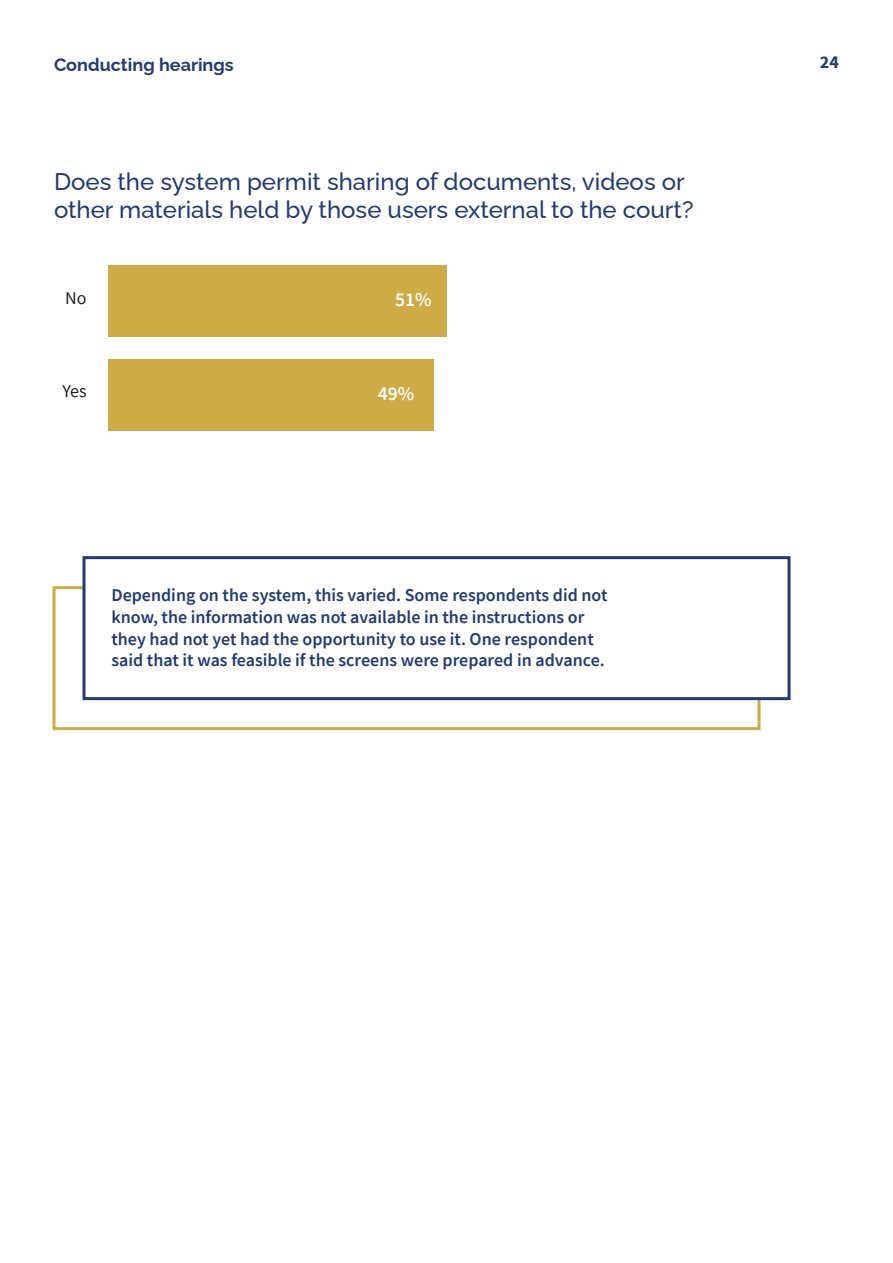
<style>
.page{position:relative;width:893px;height:1263px;background:#fff}
.page>*{position:absolute;margin:0;border:0;box-sizing:border-box;transform-origin:0 0}
.t1{font:500 24px/28.8px "Raleway";color:#213b75}
.t2{font:600 19.5px "Source Sans Pro";color:#fff}
.t3{font:600 18px/21.6px "Source Sans Pro";color:#213b75}
.t4{font:700 18px "Raleway";color:#213b75}
.t5{font:18px "Source Sans Pro";color:#231f20}
.t6{font:700 18px "Source Sans Pro";color:#213b75}
</style>
<div class="page">
<div style="left:52px;top:586px;width:708px;height:144px;background:#fff;border:3px solid #ceab44"></div>
<div style="left:82px;top:556px;width:708px;height:144px;background:#fff;border:3px solid #213b75"></div>
<div style="left:108px;top:265px;width:338px;height:71px;background:#ceab44"></div>
<div style="left:108px;top:359px;width:325px;height:72px;background:#ceab44"></div>
<p class="t4" style="left:54px;top:50px;width:181px">Conducting hearings</p>
<h1 class="t1" style="left:54px;top:164px;width:641px">Does the system permit sharing of documents, videos or other materials held by those users external to the court?</h1>
<p class="t5" style="left:65px;top:286px;width:23px">No</p>
<p class="t2" style="left:395px;top:287px;width:38px">51%</p>
<p class="t5" style="left:62px;top:380px;width:26px">Yes</p>
<p class="t2" style="left:378px;top:381px;width:38px">49%</p>
<p class="t3" style="left:111px;top:584px;width:498px">Depending on the system, this varied. Some respondents did not know, the information was not available in the instructions or they had not yet had the opportunity to use it. One respondent said that it was feasible if the screens were prepared in advance.</p>
<p class="t6" style="left:820px;top:49px;width:21px">24</p>
</div>
